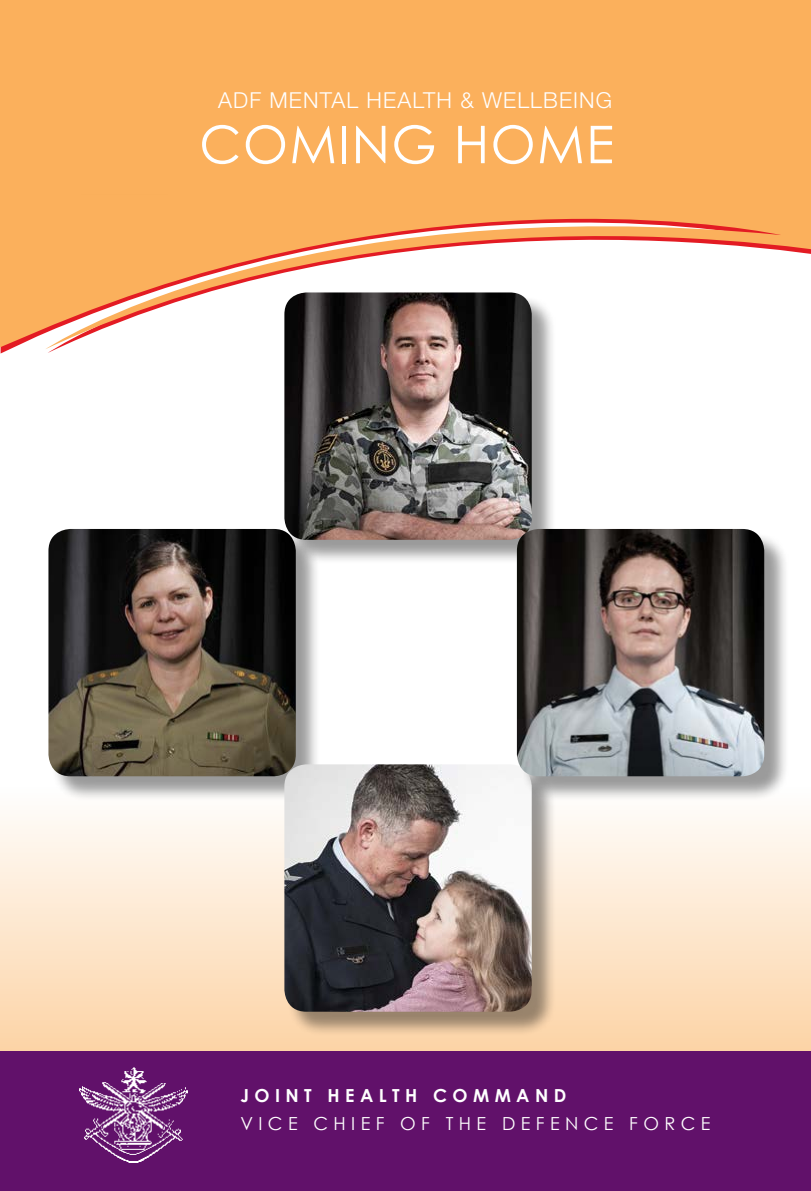
<style>
.page{position:relative;width:811px;height:1191px;background:#fff}
.page>*{position:absolute;margin:0;border:0;box-sizing:border-box;transform-origin:0 0}
.main_head{font:52px "Century Gothic";letter-spacing:.025em;color:#fff}
.main_head-2{font:300 22px "Helvetica Neue LT";letter-spacing:.05em;color:#fff}
.t1{font:18px "Century Gothic";letter-spacing:.3em;color:#fff}
.t2{font:700 18px "Century Gothic";letter-spacing:.3em;color:#fff}
</style>
<div class="page">
<svg style="left:0;top:751px;width:811px;height:440px"></svg>
<div style="left:1px;top:1051px;width:810px;height:140px;background:#61116a"></div>
<img style="left:80px;top:1067px;width:107px;height:95px">
<div style="left:51px;top:531px;width:270px;height:270px;background:#000;opacity:.4"></div>
<img style="left:48px;top:529px;width:248px;height:247px">
<div style="left:287px;top:766px;width:270px;height:270px;background:#000;opacity:.4"></div>
<img style="left:284px;top:764px;width:248px;height:247px">
<div style="left:287px;top:295px;width:270px;height:270px;background:#000;opacity:.4"></div>
<img style="left:284px;top:353px;width:248px;height:187px">
<div style="left:519px;top:531px;width:270px;height:270px;background:#000;opacity:.4"></div>
<img style="left:517px;top:529px;width:247px;height:247px">
<div style="left:0;top:0;width:811px;height:216px;background:#fbb05c"></div>
<svg style="left:1px;top:349px;width:556px;height:4px"></svg>
<svg style="left:0;top:216px;width:811px;height:133px"></svg>
<p class="main_head-2" style="left:218px;top:86px;width:395px">ADF MENTAL HEALTH &amp; WELLBEING</p>
<p class="main_head" style="left:199px;top:113px;width:416px">COMING HOME</p>
<p class="t2" style="left:240px;top:1084px;width:327px">JOINT HEALTH COMMAND</p>
<p class="t1" style="left:240px;top:1112px;width:471px">VICE CHIEF OF THE DEFENCE FORCE</p>
</div>
